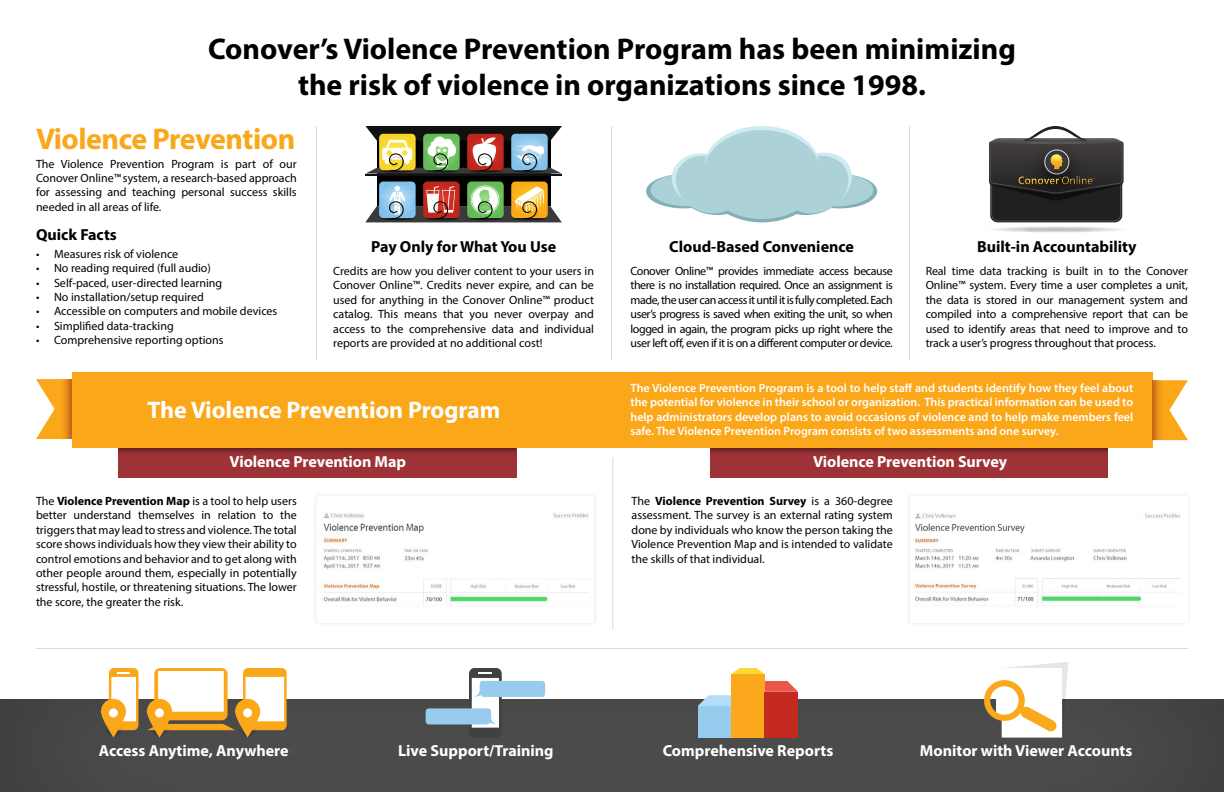
<style>
.page{position:relative;width:1224px;height:792px;background:#fff}
.page>*{position:absolute;margin:0;border:0;box-sizing:border-box;transform-origin:0 0}
.t1{font:700 30px/36px "Myriad Pro";color:#000;text-align:center}
.t2{font:700 30px "Myriad Pro";letter-spacing:-.015em;color:#faa71a}
.t3{font:700 24px "Myriad Pro";letter-spacing:-.005em;color:#fff}
.t4{font:700 16px "Myriad Pro";letter-spacing:-.005em;color:#fff}
.t5{font:700 16px "Myriad Pro";color:#000}
.t6{font:12px/14.4px "Myriad Pro";color:#000;text-align:justify}
.t7{font:600 12px/14.4px "Myriad Pro";color:#fff;text-align:justify}
.s1{font-weight:700}
</style>
<div class="page">
<div style="left:118px;top:438px;width:398px;height:39px;background:#9d3337"></div>
<div style="left:711px;top:438px;width:397px;height:39px;background:#9d3337"></div>
<svg style="left:118px;top:448px;width:398px;height:5px"></svg>
<svg style="left:711px;top:448px;width:397px;height:5px"></svg>
<div style="left:0;top:692px;width:1224px;height:100px;background:#4b4b4b"></div>
<svg style="left:802px;top:174px;width:75px;height:34px"></svg>
<svg style="left:646px;top:174px;width:75px;height:34px"></svg>
<div style="left:798px;top:174px;width:75px;height:32px;background:#acd1d7;border-radius:50%"></div>
<div style="left:651px;top:174px;width:75px;height:32px;background:#acd1d7;border-radius:50%"></div>
<svg style="left:667px;top:151px;width:72px;height:65px"></svg>
<svg style="left:785px;top:151px;width:71px;height:65px"></svg>
<div style="left:705px;top:126px;width:114px;height:79px;background:#ceebef;border-radius:50%"></div>
<div style="left:703px;top:130px;width:118px;height:89px;background:#acd1d7;border-radius:50%"></div>
<hr style="left:611px;top:126px;width:1px;height:235px;background:#000">
<hr style="left:612px;top:458px;width:1px;height:172px;background:#000">
<hr style="left:909px;top:126px;width:1px;height:235px;background:#000">
<hr style="left:316px;top:126px;width:1px;height:235px;background:#000">
<hr style="left:36px;top:648px;width:1152px;height:1px;background:#000">
<svg style="left:377px;top:175px;width:173px;height:7px"></svg>
<svg style="left:365px;top:126px;width:197px;height:48px"></svg>
<img style="left:365px;top:182px;width:197px;height:40px">
<hr style="left:365px;top:174px;width:197px;height:1px;background:#111">
<div style="left:990px;top:142px;width:132px;height:80px;background:#212020;border-radius:7px"></div>
<div style="left:992px;top:142px;width:129px;height:79px;border:1px dashed #58595b;border-radius:7px"></div>
<svg style="left:981px;top:226px;width:152px;height:7px"></svg>
<div style="left:981px;top:226px;width:152px;height:7px;border:1px dashed #58595b;border-radius:50%"></div>
<svg style="left:989px;top:126px;width:135px;height:75px"></svg>
<svg style="left:983px;top:662px;width:85px;height:76px"></svg>
<svg style="left:698px;top:695px;width:33px;height:11px"></svg>
<svg style="left:731px;top:668px;width:34px;height:6px"></svg>
<svg style="left:765px;top:681px;width:33px;height:11px"></svg>
<div style="left:698px;top:706px;width:33px;height:32px;background:#97ccee"></div>
<div style="left:731px;top:674px;width:34px;height:64px;background:#fba81c"></div>
<div style="left:765px;top:692px;width:33px;height:46px;background:#c3291f"></div>
<svg style="left:147px;top:668px;width:140px;height:70px"></svg>
<div style="left:243px;top:708px;width:9px;height:9px;background:#fff;border-radius:50%"></div>
<svg style="left:101px;top:668px;width:37px;height:70px"></svg>
<div style="left:72px;top:372px;width:1081px;height:76px;background:#faa71a"></div>
<svg style="left:36px;top:379px;width:24px;height:60px"></svg>
<svg style="left:60px;top:379px;width:12px;height:60px"></svg>
<svg style="left:1164px;top:380px;width:24px;height:60px"></svg>
<svg style="left:1152px;top:380px;width:12px;height:60px"></svg>
<img style="left:323px;top:513px;width:266px;height:93px">
<img style="left:914px;top:513px;width:266px;height:93px">
<svg style="left:426px;top:668px;width:119px;height:69px"></svg>
<h1 class="t1" style="left:208px;top:29px;width:809px">Conover’s Violence Prevention Program has been minimizing the risk of violence in organizations since 1998.</h1>
<h1 class="t2" style="left:36px;top:119px;width:261px">Violence Prevention</h1>
<p class="t6" style="left:36px;top:156px;width:262px">The Violence Prevention Program is part of our Conover Online™ system, a research-based approach for assessing and teaching personal success skills needed in all areas of life.</p>
<h3 class="t5" style="left:36px;top:224px;width:82px">Quick Facts</h3>
<p class="t6" style="left:36px;top:246px;width:144px">• Measures risk of violence</p>
<p class="t6" style="left:36px;top:261px;width:176px">• No reading required (full audio)</p>
<p class="t6" style="left:36px;top:275px;width:188px">• Self-paced, user-directed learning</p>
<p class="t6" style="left:36px;top:289px;width:169px">• No installation/setup required</p>
<p class="t6" style="left:36px;top:304px;width:243px">• Accessible on computers and mobile devices</p>
<p class="t6" style="left:36px;top:318px;width:139px">• Simplified data-tracking</p>
<p class="t6" style="left:36px;top:333px;width:189px">• Comprehensive reporting options</p>
<h3 class="t5" style="left:371px;top:236px;width:187px">Pay Only for What You Use</h3>
<p class="t6" style="left:333px;top:264px;width:262px">Credits are how you deliver content to your users in Conover Online™. Credits never expire, and can be used for anything in the Conover Online™ product catalog. This means that you never overpay and access to the comprehensive data and individual reports are provided at no additional cost!</p>
<h2 class="t3" style="left:147px;top:395px;width:354px">The Violence Prevention Program</h2>
<h3 class="t5" style="left:669px;top:236px;width:186px">Cloud-Based Convenience</h3>
<p class="t6" style="left:630px;top:264px;width:264px">Conover Online™ provides immediate access because there is no installation required. Once an assignment is made, the user can access it until it is fully completed. Each user’s progress is saved when exiting the unit, so when logged in again, the program picks up right where the user left off, even if it is on a different computer or device.</p>
<h3 class="t5" style="left:977px;top:236px;width:161px">Built-in Accountability</h3>
<p class="t6" style="left:926px;top:264px;width:264px">Real time data tracking is built in to the Conover Online™ system. Every time a user completes a unit, the data is stored in our management system and compiled into a comprehensive report that can be used to identify areas that need to improve and to track a user’s progress throughout that process.</p>
<p class="t7" style="left:630px;top:380px;width:504px">The Violence Prevention Program is a tool to help staff and students identify how they feel about the potential for violence in their school or organization. This practical information can be used to help administrators develop plans to avoid occasions of violence and to help make members feel safe. The Violence Prevention Program consists of two assessments and one survey.</p>
<h3 class="t4" style="left:230px;top:451px;width:178px">Violence Prevention Map</h3>
<h3 class="t4" style="left:813px;top:451px;width:195px">Violence Prevention Survey</h3>
<p class="t6" style="left:36px;top:494px;width:262px">The <span class="s1">Violence Prevention Map</span> is a tool to help users better understand themselves in relation to the triggers that may lead to stress and violence. The total score shows individuals how they view their ability to control emotions and behavior and to get along with other people around them, especially in potentially stressful, hostile, or threatening situations. The lower the score, the greater the risk.</p>
<p class="t6" style="left:632px;top:494px;width:263px">The <span class="s1">Violence Prevention Survey</span> is a 360-degree assessment. The survey is an external rating system done by individuals who know the person taking the Violence Prevention Map and is intended to validate the skills of that individual.</p>
<h3 class="t4" style="left:99px;top:741px;width:191px">Access Anytime, Anywhere</h3>
<h3 class="t4" style="left:663px;top:741px;width:172px">Comprehensive Reports</h3>
<h3 class="t4" style="left:920px;top:741px;width:214px">Monitor with Viewer Accounts</h3>
<h3 class="t4" style="left:398px;top:741px;width:157px">Live Support/Training</h3>
</div>
